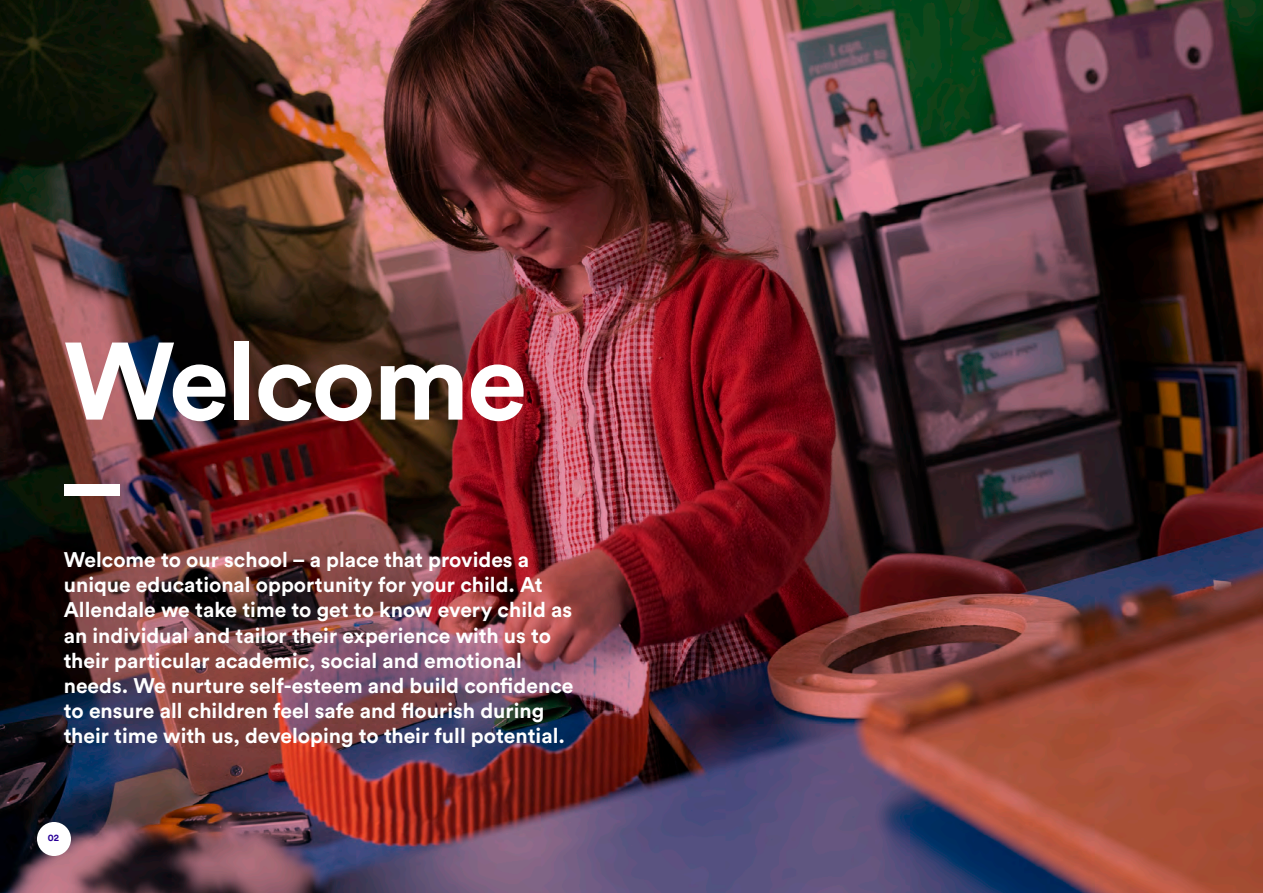
<style>
.page{position:relative;width:1263px;height:893px;background:#fff}
.page>*{position:absolute;margin:0;border:0;box-sizing:border-box;transform-origin:0 0}
.t1{font:700 108.6px "Circular Std";letter-spacing:-.02em;color:#fff}
.t2{font:700 21px/25.2px "Circular Std";color:#fff}
.t3{font:700 9.6px "Circular Std";color:#290098}
</style>
<div class="page">
<img style="left:0;top:0;width:1263px;height:893px">
<div style="left:37px;top:822px;width:34px;height:34px;background:#fff;border-radius:50%"></div>
<p class="t1" style="left:64px;top:311px;width:465px">Welcome</p>
<p class="t1" style="left:64px;top:376px;width:58px">_</p>
<p class="t2" style="left:64px;top:546px;width:511px">Welcome to our school – a place that provides a unique educational opportunity for your child. At Allendale we take time to get to know every child as an individual and tailor their experience with us to their particular academic, social and emotional needs. We nurture self-esteem and build confidence to ensure all children feel safe and flourish during their time with us, developing to their full potential.</p>
<p class="t3" style="left:48px;top:831px;width:13px">02</p>
</div>
